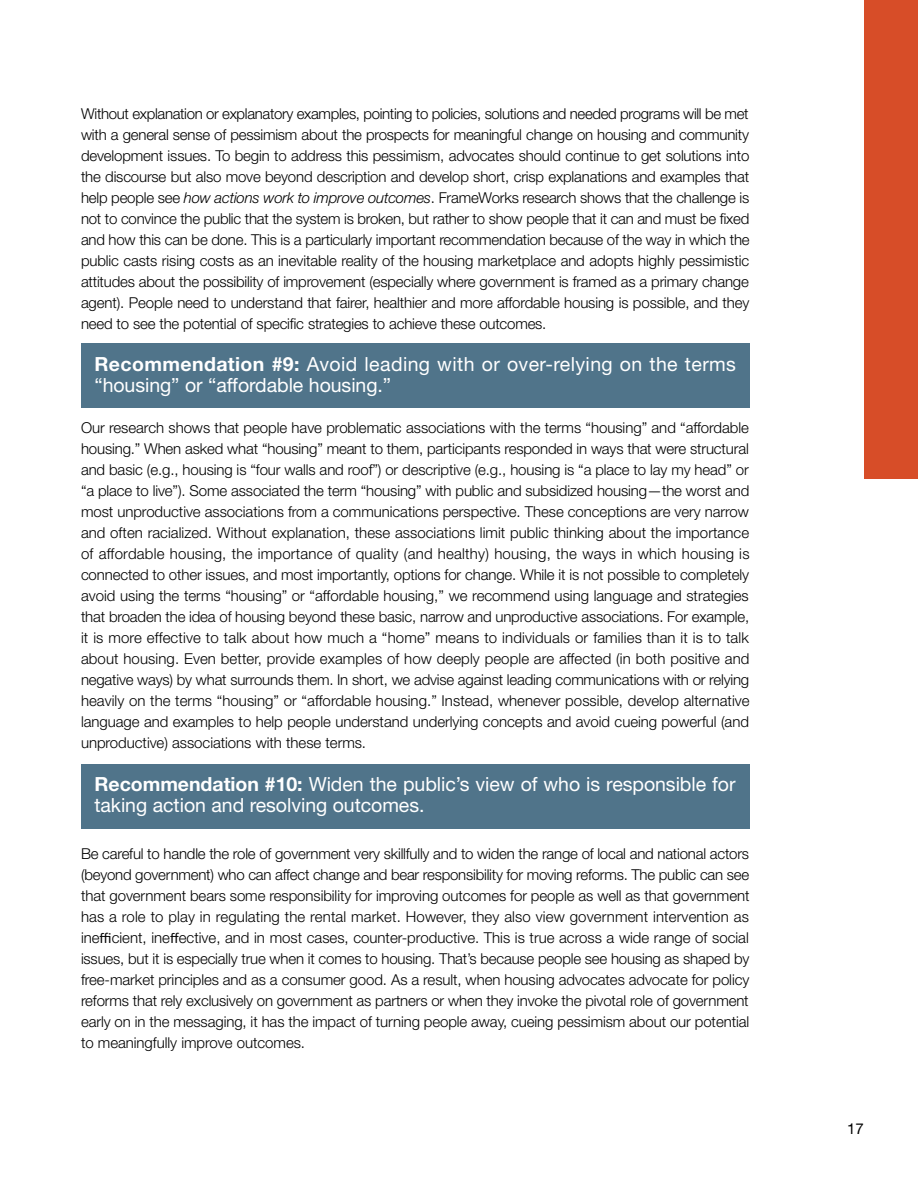
<style>
.page{position:relative;width:918px;height:1188px;background:#fff}
.page>*{position:absolute;margin:0;border:0;box-sizing:border-box;transform-origin:0 0}
.t1{font:19.5px/21px "Helvetica Neue LT Std";color:#fff}
.t2{font:19.5px/21px "Helvetica Neue LT Std";letter-spacing:.02em;color:#fff}
.Body{font:300 15px/21px "Helvetica Neue LT Std";letter-spacing:-.005em;color:#000;text-align:justify}
.t3{font:15px "Helvetica Neue LT Std";color:#000}
.s1{font-style:italic}
.s2{font-weight:700}
.s3{font-family:"Calibri";font-weight:400}
</style>
<div class="page">
<div style="left:864px;top:0;width:54px;height:479px;background:#d74d28"></div>
<div style="left:81px;top:343px;width:668px;height:65px;background:#50748a"></div>
<div style="left:81px;top:764px;width:668px;height:65px;background:#50748a"></div>
<p class="Body" style="left:81px;top:103px;width:670px">Without explanation or explanatory examples, pointing to policies, solutions and needed programs will be met with a general sense of pessimism about the prospects for meaningful change on housing and community development issues. To begin to address this pessimism, advocates should continue to get solutions into the discourse but also move beyond description and develop short, crisp explanations and examples that help people see <span class="s1">how actions work to improve outcomes</span>. FrameWorks research shows that the challenge is not to convince the public that the system is broken, but rather to show people that it can and must be fixed and how this can be done. This is a particularly important recommendation because of the way in which the public casts rising costs as an inevitable reality of the housing marketplace and adopts highly pessimistic attitudes about the possibility of improvement (especially where government is framed as a primary change agent). People need to understand that fairer, healthier and more affordable housing is possible, and they need to see the potential of specific strategies to achieve these outcomes.</p>
<p class="t2" style="left:94px;top:353px;width:643px"><span class="s2">Recommendation #9:</span> Avoid leading with or over-relying on the terms “housing” or “affordable housing.”</p>
<p class="Body" style="left:81px;top:417px;width:670px">Our research shows that people have problematic associations with the terms “housing” and “affordable housing.” When asked what “housing” meant to them, participants responded in ways that were structural and basic (e.g., housing is “four walls and roof”) or descriptive (e.g., housing is “a place to lay my head” or “a place to live”). Some associated the term “housing” with public and subsidized housing—the worst and most unproductive associations from a communications perspective. These conceptions are very narrow and often racialized. Without explanation, these associations limit public thinking about the importance of affordable housing, the importance of quality (and healthy) housing, the ways in which housing is connected to other issues, and most importantly, options for change. While it is not possible to completely avoid using the terms “housing” or “affordable housing,” we recommend using language and strategies that broaden the idea of housing beyond these basic, narrow and unproductive associations. For example, it is more effective to talk about how much a “home” means to individuals or families than it is to talk about housing. Even better, provide examples of how deeply people are affected (in both positive and negative ways) by what surrounds them. In short, we advise against leading communications with or relying heavily on the terms “housing” or “affordable housing.” Instead, whenever possible, develop alternative language and examples to help people understand underlying concepts and avoid cueing powerful (and unproductive) associations with these terms.</p>
<p class="t1" style="left:94px;top:774px;width:643px"><span class="s2">Recommendation #10:</span> Widen the public’s view of who is responsible for taking action and resolving outcomes.</p>
<p class="Body" style="left:81px;top:843px;width:670px">Be careful to handle the role of government very skillfully and to widen the range of local and national actors (beyond government) who can affect change and bear responsibility for moving reforms. The public can see that government bears some responsibility for improving outcomes for people as well as that government has a role to play in regulating the rental market. However, they also view government intervention as ine<span class="s3">ffi</span>cient, ine<span class="s3">ff</span>ective, and in most cases, counter-productive. This is true across a wide range of social issues, but it is especially true when it comes to housing. That’s because people see housing as shaped by free-market principles and as a consumer good. As a result, when housing advocates advocate for policy reforms that rely exclusively on government as partners or when they invoke the pivotal role of government early on in the messaging, it has the impact of turning people away, cueing pessimism about our potential to meaningfully improve outcomes.</p>
<p class="t3" style="left:847px;top:1120px;width:18px">17</p>
</div>
